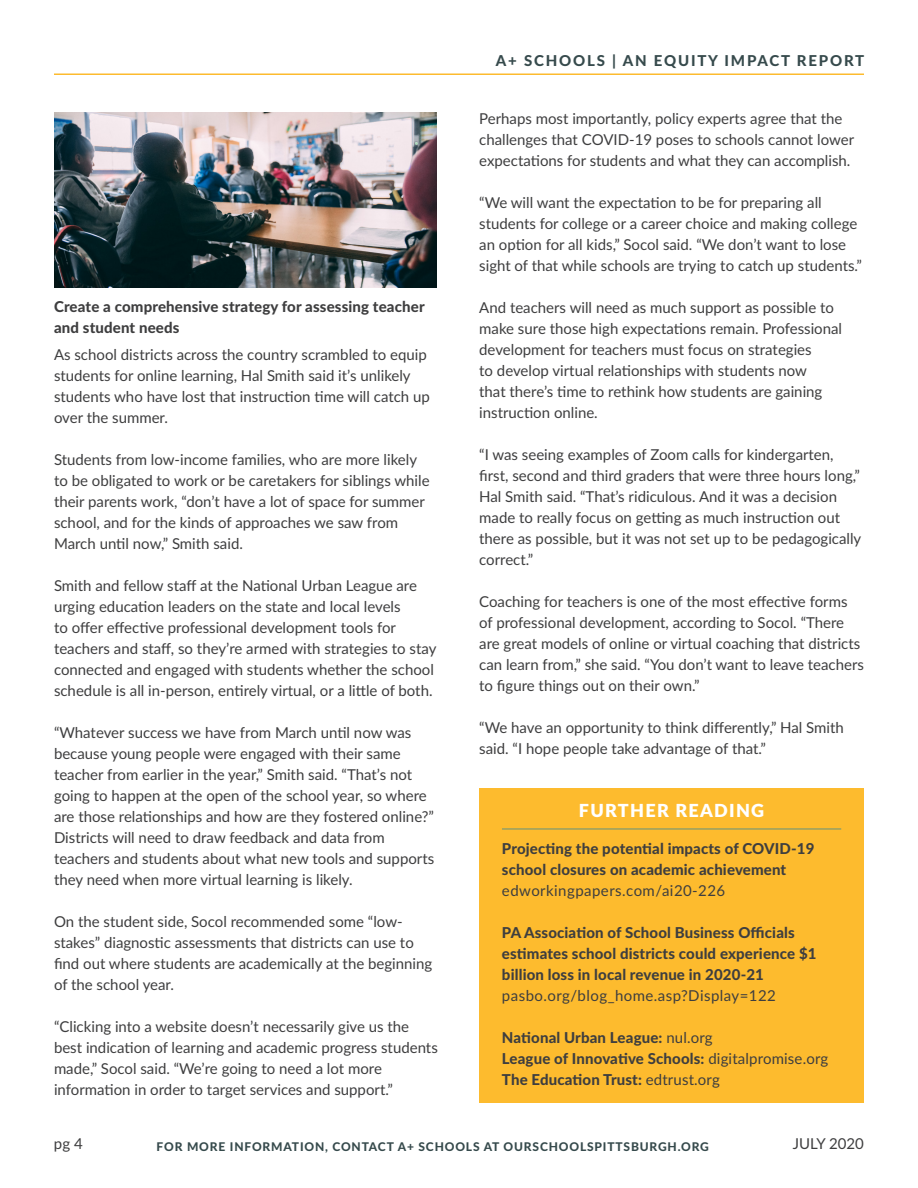
<style>
.page{position:relative;width:918px;height:1188px;background:#fff}
.page>*{position:absolute;margin:0;border:0;box-sizing:border-box;transform-origin:0 0}
.t1{font:900 18px "Lato";letter-spacing:.07em;color:#fff}
.t2{font:15px/21px "Lato";color:#3e3e3f}
.t3{font:800 15px/21px "Lato";letter-spacing:.01em;color:#3e3e3f}
.t4{font:15px "Lato";letter-spacing:.03em;color:#3e3e3f}
.t5{font:800 15px "Lato";letter-spacing:.12em;color:#364a4c}
.t6{font:800 12px "Lato";letter-spacing:.07em;color:#364a4c}
.s1{font-weight:400}
</style>
<div class="page">
<hr style="left:54px;top:74px;width:810px;height:1px;background:#fdbb2e">
<img style="left:54px;top:112px;width:383px;height:176px">
<div style="left:479px;top:788px;width:385px;height:315px;background:#fdbb2e"></div>
<hr style="left:502px;top:829px;width:339px;height:1px;background:#639280">
<p class="t3" style="left:54px;top:296px;width:372px">Create a comprehensive strategy for assessing teacher and student needs</p>
<p class="t2" style="left:54px;top:344px;width:377px">As school districts across the country scrambled to equip students for online learning, Hal Smith said it’s unlikely students who have lost that instruction time will catch up over the summer.</p>
<p class="t2" style="left:54px;top:449px;width:377px">Students from low-income families, who are more likely to be obligated to work or be caretakers for siblings while their parents work, “don’t have a lot of space for summer school, and for the kinds of approaches we saw from March until now,” Smith said.</p>
<p class="t2" style="left:54px;top:575px;width:384px">Smith and fellow staff at the National Urban League are urging education leaders on the state and local levels<br>to offer effective professional development tools for teachers and staff, so they’re armed with strategies to stay connected and engaged with students whether the school schedule is all in-person, entirely virtual, or a little of both.</p>
<p class="t2" style="left:54px;top:722px;width:382px">“Whatever success we have from March until now was because young people were engaged with their same teacher from earlier in the year,” Smith said. “That’s not going to happen at the open of the school year, so where are those relationships and how are they fostered online?” Districts will need to draw feedback and data from teachers and students about what new tools and supports they need when more virtual learning is likely.</p>
<p class="t2" style="left:54px;top:911px;width:380px">On the student side, Socol recommended some “low&shy;stakes” diagnostic assessments that districts can use to find out where students are academically at the beginning of the school year.</p>
<p class="t2" style="left:54px;top:1016px;width:385px">“Clicking into a website doesn’t necessarily give us the best indication of learning and academic progress students made,” Socol said. “We’re going to need a lot more information in order to target services and support.”</p>
<p class="t5" style="left:496px;top:49px;width:370px">A+ SCHOOLS | AN EQUITY IMPACT REPORT</p>
<p class="t2" style="left:479px;top:108px;width:376px">Perhaps most importantly, policy experts agree that the challenges that COVID-19 poses to schools cannot lower expectations for students and what they can accomplish.</p>
<p class="t2" style="left:479px;top:192px;width:384px">“We will want the expectation to be for preparing all students for college or a career choice and making college an option for all kids,” Socol said. “We don’t want to lose sight of that while schools are trying to catch up students.”</p>
<p class="t2" style="left:479px;top:297px;width:364px">And teachers will need as much support as possible to make sure those high expectations remain. Professional development for teachers must focus on strategies<br>to develop virtual relationships with students now<br>that there’s time to rethink how students are gaining instruction online.</p>
<p class="t2" style="left:479px;top:444px;width:384px">“I was seeing examples of Zoom calls for kindergarten, first, second and third graders that were three hours long,” Hal Smith said. “That’s ridiculous. And it was a decision made to really focus on getting as much instruction out there as possible, but it was not set up to be pedagogically correct.”</p>
<p class="t2" style="left:479px;top:591px;width:386px">Coaching for teachers is one of the most effective forms of professional development, according to Socol. “There are great models of online or virtual coaching that districts can learn from,” she said. “You don’t want to leave teachers to figure things out on their own.”</p>
<p class="t2" style="left:479px;top:717px;width:366px">“We have an opportunity to think differently,” Hal Smith said. “I hope people take advantage of that.”</p>
<p class="t1" style="left:579px;top:797px;width:187px">FURTHER READING</p>
<p class="t3" style="left:502px;top:837px;width:314px">Projecting the potential impacts of COVID-19 school closures on academic achievement</p>
<p class="t4" style="left:502px;top:879px;width:225px">edworkingpapers.com/ai20-226</p>
<p class="t3" style="left:502px;top:921px;width:316px">PA Association of School Business Officials estimates school districts could experience $1 billion loss in local revenue in 2020-21</p>
<p class="t4" style="left:502px;top:984px;width:275px">pasbo.org/blog_home.asp?Display=122</p>
<p class="t3" style="left:502px;top:1026px;width:328px">National Urban League: <span class="s1">nul.org<br></span>League of Innovative Schools: <span class="s1">digitalpromise.org<br></span>The Education Trust: <span class="s1">edtrust.org</span></p>
<p class="t2" style="left:54px;top:1133px;width:30px">pg 4</p>
<p class="t2" style="left:793px;top:1133px;width:73px">JULY 2020</p>
<p class="t6" style="left:157px;top:1137px;width:554px">FOR MORE INFORMATION, CONTACT A+ SCHOOLS AT OURSCHOOLSPITTSBURGH.ORG</p>
</div>
